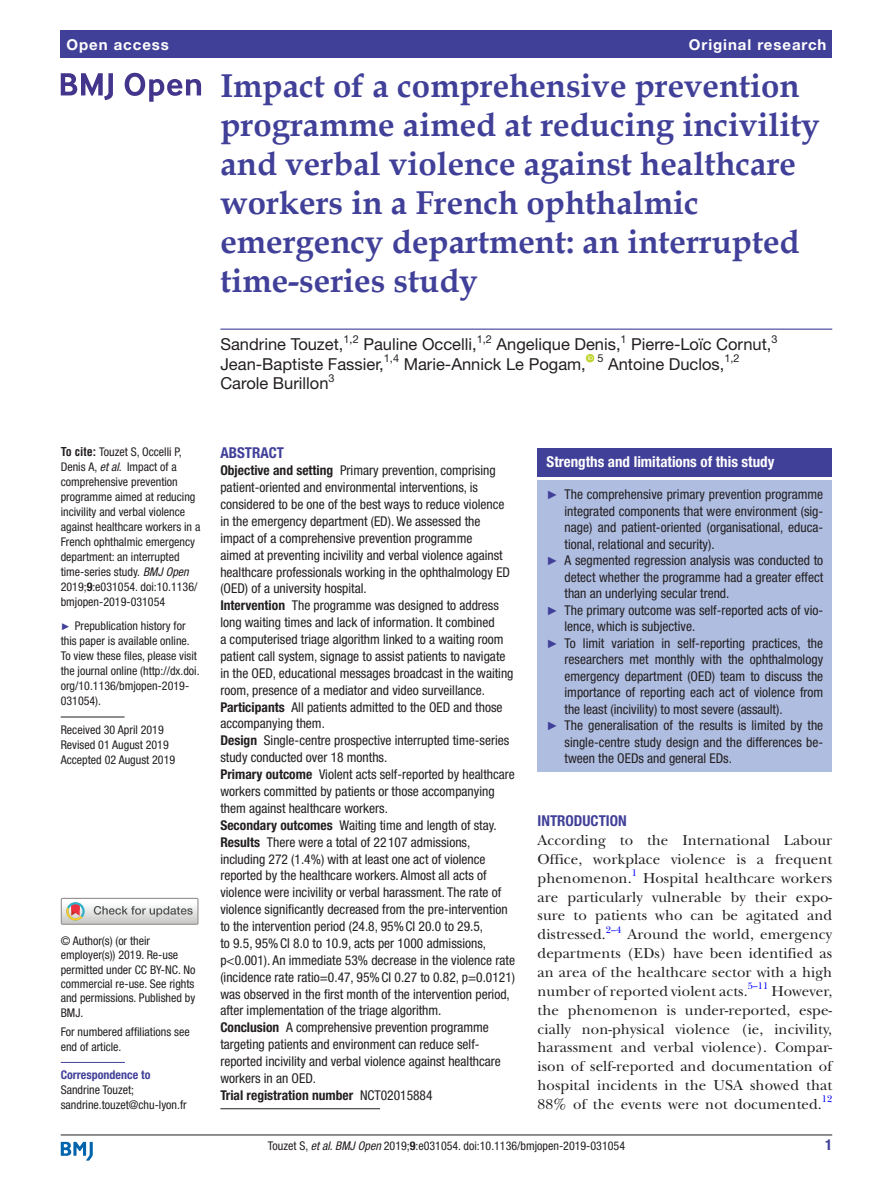
<style>
.page{position:relative;width:893px;height:1191px;background:#fff}
.page>*{position:absolute;margin:0;border:0;box-sizing:border-box;transform-origin:0 0}
.t1{font:700 33px/39px "Book Antiqua";color:#414099}
.t2{font:16.5px "Helvetica Neue LT Std";color:#231f20}
.t3{font:15px/18.9px "New Baskerville";letter-spacing:.005em;color:#231f20;text-align:justify}
.t4{font:700 condensed 15px "Helvetica Neue LT Std";color:#fff}
.t5{font:700 15px "Helvetica Neue LT Std";letter-spacing:.065em;color:#fff}
.t6{font:700 condensed 15px "Helvetica Neue LT Std";color:#414099}
.t7{font:condensed 13.5px/16.8px "Helvetica Neue LT Std";color:#231f20}
.t8{font:condensed 12px/15px "Helvetica Neue LT Std";color:#231f20}
.t9{font:700 condensed 12px "Helvetica Neue LT Std";color:#414099}
.t10{font:10.95px "Helvetica Neue LT Std";color:#231f20}
.t11{font:9.9px "New Baskerville";color:#00f}
.s1{font-family:"Helvetica LT Std";font-weight:700}
.s2{font-style:italic}
.s3{font-weight:700}
.s4{font-family:"Arial";font-stretch:normal;font-size:9.75px;color:#414099}
.s5{font-family:"Arial";font-stretch:normal;font-size:12px;color:#414099}
</style>
<div class="page">
<hr style="left:61px;top:1134px;width:771px;height:1px;background:#231f20">
<svg style="left:61px;top:1141px;width:32px;height:19px"></svg>
<div style="left:61px;top:31px;width:771px;height:27px;background:#414099"></div>
<hr style="left:220px;top:328px;width:612px;height:2px;background:#414099">
<svg style="left:586px;top:354px;width:8px;height:8px"></svg>
<hr style="left:61px;top:716px;width:64px;height:1px;background:#231f20">
<hr style="left:61px;top:1062px;width:64px;height:1px;background:#414099">
<svg style="left:61px;top:73px;width:52px;height:27px"></svg>
<svg style="left:125px;top:73px;width:76px;height:29px"></svg>
<div style="left:61px;top:897px;width:138px;height:27px;border:1px solid #969090"></div>
<svg style="left:61px;top:898px;width:137px;height:26px"></svg>
<hr style="left:220px;top:1108px;width:160px;height:1px;background:#231f20">
<div style="left:538px;top:448px;width:294px;height:28px;background:#414099"></div>
<div style="left:538px;top:480px;width:294px;height:292px;background:#afbde1"></div>
<p class="t5" style="left:66px;top:35px;width:104px">Open access</p>
<p class="t5" style="left:689px;top:35px;width:139px">Original research</p>
<h1 class="t1" style="left:220px;top:66px;width:601px">Impact of a comprehensive prevention programme aimed at reducing incivility and verbal violence against healthcare workers in a French ophthalmic emergency department: an interrupted time-series study</h1>
<p class="t2" style="left:220px;top:335px;width:125px">Sandrine Touzet,</p>
<p class="t10" style="left:344px;top:332px;width:17px">1,2</p>
<p class="t2" style="left:363px;top:335px;width:115px">Pauline Occelli,</p>
<p class="t10" style="left:477px;top:332px;width:17px">1,2</p>
<p class="t2" style="left:496px;top:335px;width:126px">Angelique Denis,</p>
<p class="t10" style="left:621px;top:332px;width:8px">1</p>
<p class="t2" style="left:631px;top:335px;width:142px">Pierre-Loïc Cornut,</p>
<p class="t10" style="left:771px;top:332px;width:8px">3</p>
<p class="t2" style="left:220px;top:354px;width:165px">Jean-Baptiste Fassier,</p>
<p class="t10" style="left:384px;top:352px;width:17px">1,4</p>
<p class="t2" style="left:404px;top:354px;width:184px">Marie-Annick Le Pogam,</p>
<p class="t10" style="left:597px;top:352px;width:8px">5</p>
<p class="t2" style="left:608px;top:354px;width:118px">Antoine Duclos,</p>
<p class="t10" style="left:724px;top:352px;width:17px">1,2</p>
<p class="t2" style="left:220px;top:374px;width:110px">Carole Burillon</p>
<p class="t10" style="left:329px;top:371px;width:8px">3</p>
<p class="t8" style="left:61px;top:444px;width:141px"><span class="s1">To cite:</span> Touzet S, Occelli P,<br>Denis A, <span class="s2">et al</span>. Impact of a comprehensive prevention programme aimed at reducing incivility and verbal violence against healthcare workers in a<br>French ophthalmic emergency department: an interrupted time-series study. <span class="s2">BMJ Open<br></span>2019;<span class="s3">9</span>:e031054. doi:10.1136/ bmjopen-2019-031054</p>
<p class="t8" style="left:61px;top:618px;width:140px"><span class="s4">►</span> Prepublication history for this paper is available online.<br>To view these files, please visit the journal online (http://dx.doi. org/10.1136/bmjopen-2019-<br>031054).</p>
<p class="t8" style="left:61px;top:722px;width:116px">Received 30 April 2019<br>Revised 01 August 2019<br>Accepted 02 August 2019</p>
<p class="t8" style="left:61px;top:933px;width:136px;line-height:14.4px">© Author(s) (or their employer(s)) 2019. Re-use permitted under CC BY-NC. No commercial re-use. See rights and permissions. Published by<br>BMJ.</p>
<p class="t8" style="left:61px;top:1024px;width:130px">For numbered affiliations see end of article.</p>
<p class="t9" style="left:61px;top:1067px;width:91px">Correspondence to</p>
<p class="t8" style="left:61px;top:1082px;width:127px">Sandrine Touzet; sandrine.touzet@chu-lyon.fr</p>
<p class="t6" style="left:220px;top:444px;width:65px">Abstract</p>
<p class="t7" style="left:220px;top:462px;width:296px"><span class="s3">Objective and setting</span> Primary prevention, comprising patient-oriented and environmental interventions, is considered to be one of the best ways to reduce violence in the emergency department (ED). We assessed the impact of a comprehensive prevention programme<br>aimed at preventing incivility and verbal violence against healthcare professionals working in the ophthalmology ED (OED) of a university hospital.<br><span class="s3">Intervention</span> The programme was designed to address long waiting times and lack of information. It combined<br>a computerised triage algorithm linked to a waiting room patient call system, signage to assist patients to navigate in the OED, educational messages broadcast in the waiting room, presence of a mediator and video surveillance.<br><span class="s3">Participants</span> All patients admitted to the OED and those accompanying them.<br><span class="s3">Design</span> Single-centre prospective interrupted time-series study conducted over 18 months.<br><span class="s3">Primary outcome</span> Violent acts self-reported by healthcare workers committed by patients or those accompanying them against healthcare workers.<br><span class="s3">Secondary outcomes</span> Waiting time and length of stay.<br><span class="s3">Results</span> There were a total of 22 107 admissions, including 272 (1.4%) with at least one act of violence reported by the healthcare workers. Almost all acts of violence were incivility or verbal harassment. The rate of violence significantly decreased from the pre-intervention to the intervention period (24.8, 95%CI 20.0 to 29.5,<br>to 9.5, 95%CI 8.0 to 10.9, acts per 1000 admissions, p&lt;0.001). An immediate 53% decrease in the violence rate (incidence rate ratio=0.47, 95%CI 0.27 to 0.82, p=0.0121) was observed in the first month of the intervention period, after implementation of the triage algorithm.<br><span class="s3">Conclusion</span> A comprehensive prevention programme targeting patients and environment can reduce self&shy;reported incivility and verbal violence against healthcare workers in an OED.<br><span class="s3">Trial registration number</span> NCT02015884</p>
<p class="t4" style="left:547px;top:453px;width:229px">Strengths and limitations of this study</p>
<p class="t7" style="left:547px;top:486px;width:278px"><span class="s5">►</span> The comprehensive primary prevention programme</p>
<p class="t7" style="left:565px;top:502px;width:260px">integrated components that were environment (sig-</p>
<p class="t7" style="left:565px;top:519px;width:260px">nage) and patient-oriented (organisational, educa-</p>
<p class="t7" style="left:565px;top:535px;width:152px">tional, relational and security).</p>
<p class="t7" style="left:547px;top:552px;width:278px"><span class="s5">►</span> A segmented regression analysis was conducted to</p>
<p class="t7" style="left:565px;top:568px;width:260px">detect whether the programme had a greater effect</p>
<p class="t7" style="left:565px;top:585px;width:166px">than an underlying secular trend.</p>
<p class="t7" style="left:547px;top:601px;width:278px"><span class="s5">►</span> The primary outcome was self-reported acts of vio-</p>
<p class="t7" style="left:565px;top:618px;width:132px">lence, which is subjective.</p>
<p class="t7" style="left:547px;top:634px;width:278px"><span class="s5">►</span> To limit variation in self-reporting practices, the</p>
<p class="t7" style="left:565px;top:651px;width:260px">researchers met monthly with the ophthalmology</p>
<p class="t7" style="left:565px;top:667px;width:260px">emergency department (OED) team to discuss the</p>
<p class="t7" style="left:565px;top:684px;width:260px">importance of reporting each act of violence from</p>
<p class="t7" style="left:565px;top:700px;width:220px">the least (incivility) to most severe (assault).</p>
<p class="t7" style="left:547px;top:717px;width:278px"><span class="s5">►</span> The generalisation of the results is limited by the</p>
<p class="t7" style="left:565px;top:733px;width:260px">single-centre study design and the differences be-</p>
<p class="t7" style="left:565px;top:750px;width:169px">tween the OEDs and general EDs.</p>
<p class="t6" style="left:538px;top:811px;width:91px">Introduction</p>
<p class="t3" style="left:538px;top:830px;width:296px">According to the International Labour Office, workplace violence is a frequent phenomenon.</p>
<p class="t11" style="left:632px;top:867px;width:7px">1</p>
<p class="t3" style="left:538px;top:868px;width:296px;text-indent:105px">Hospital healthcare workers are particularly vulnerable by their expo&shy;sure to patients who can be agitated and distressed.<sup>2–4</sup> Around the world, emergency departments (EDs) have been identified as an area of the healthcare sector with a high number of reported violent acts.</p>
<p class="t11" style="left:748px;top:980px;width:22px">5–11</p>
<p class="t3" style="left:538px;top:981px;width:296px;text-indent:234px">However, the phenomenon is under-reported, espe&shy;cially non-physical violence (ie, incivility, harassment and verbal violence). Compar&shy;ison of self-reported and documentation of hospital incidents in the USA showed that 88% of the events were not documented.<sup>12</sup></p>
<p class="t8" style="left:268px;top:1137px;width:359px">Touzet S, <span class="s2">et al</span>. <span class="s2">BMJ Open</span> 2019;<span class="s3">9</span>:e031054. doi:10.1136/bmjopen-2019-031054</p>
<p class="t6" style="left:825px;top:1135px;width:9px">1</p>
</div>
